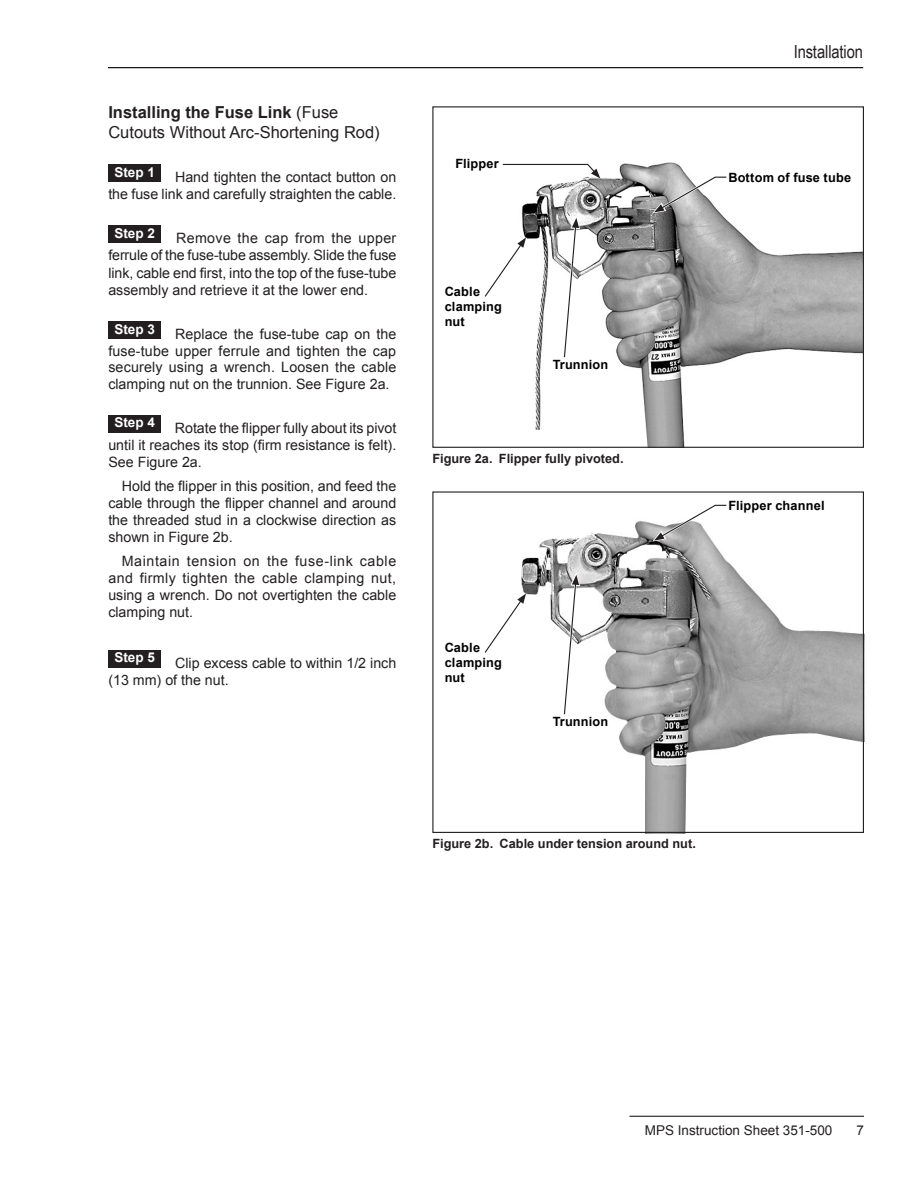
<style>
.page{position:relative;width:918px;height:1188px;background:#fff}
.page>*{position:absolute;margin:0;border:0;box-sizing:border-box;transform-origin:0 0}
.Odd_Section_Header{font:18px "Arial Narrow";letter-spacing:-.005em;color:#231f20}
.Subhead_1{font:16.5px/19.8px "Arial";color:#231f20}
.Step{font:14.25px/17.2px "Arial";color:#231f20;text-align:justify}
.Paragraph_Indented_1{font:14.25px/17.2px "Arial";color:#231f20;text-align:justify}
.t1{font:13.5px "Arial";color:#231f20}
.t2{font:700 13.5px "Arial";color:#fff}
.Callout-B{font:700 12.75px/15.3px "Arial";letter-spacing:.015em;color:#000}
.t3{font:700 12.75px "Arial";color:#231f20}
.s1{font-weight:700}
</style>
<div class="page">
<hr style="left:630px;top:1116px;width:234px;height:1px;background:#231f20">
<hr style="left:108px;top:67px;width:755px;height:1px;background:#000">
<div style="left:108px;top:164px;width:53px;height:18px;background:#231f20"></div>
<div style="left:108px;top:225px;width:53px;height:18px;background:#231f20"></div>
<div style="left:108px;top:321px;width:53px;height:18px;background:#231f20"></div>
<div style="left:108px;top:415px;width:53px;height:18px;background:#231f20"></div>
<div style="left:108px;top:650px;width:53px;height:18px;background:#231f20"></div>
<img style="left:522px;top:162px;width:340px;height:284px">
<svg style="left:652px;top:174px;width:75px;height:39px"></svg>
<svg style="left:502px;top:163px;width:98px;height:15px"></svg>
<svg style="left:484px;top:237px;width:42px;height:61px"></svg>
<div style="left:553px;top:360px;width:55px;height:13px;background:#fff"></div>
<svg style="left:562px;top:215px;width:18px;height:145px"></svg>
<div style="left:432px;top:106px;width:432px;height:342px;border:1px solid #231f20"></div>
<img style="left:522px;top:521px;width:340px;height:310px">
<svg style="left:652px;top:504px;width:75px;height:38px"></svg>
<svg style="left:484px;top:593px;width:42px;height:61px"></svg>
<div style="left:553px;top:717px;width:55px;height:13px;background:#fff"></div>
<svg style="left:562px;top:572px;width:18px;height:145px"></svg>
<div style="left:432px;top:491px;width:432px;height:342px;border:1px solid #231f20"></div>
<p class="Subhead_1" style="left:108px;top:103px;width:273px"><span class="s1">Installing the Fuse Link</span> (Fuse<br>Cutouts Without Arc-Shortening Rod)</p>
<p class="t2" style="left:114px;top:163px;width:42px">Step 1</p>
<p class="Step" style="left:108px;top:169px;width:289px;line-height:16.5px;text-align:right">Hand tighten the contact button on<br>the fuse link and carefully straighten the cable.</p>
<p class="t2" style="left:114px;top:224px;width:42px">Step 2</p>
<p class="Step" style="left:108px;top:230px;width:290px;text-indent:68px">Remove the cap from the upper ferrule of the fuse-tube assembly. Slide the fuse link, cable end first, into the top of the fuse-tube assembly and retrieve it at the lower end.</p>
<p class="t2" style="left:114px;top:320px;width:42px">Step 3</p>
<p class="Step" style="left:108px;top:326px;width:290px;line-height:16.5px;text-indent:67px">Replace the fuse-tube cap on the fuse-tube upper ferrule and tighten the cap securely using a wrench. Loosen the cable clamping nut on the trunnion. See Figure 2a.</p>
<p class="t2" style="left:114px;top:414px;width:42px">Step 4</p>
<p class="Step" style="left:108px;top:419px;width:290px;text-indent:67px">Rotate the flipper fully about its pivot until it reaches its stop (firm resistance is felt).<br>See Figure 2a.</p>
<p class="Paragraph_Indented_1" style="left:108px;top:477px;width:290px;text-indent:14px">Hold the flipper in this position, and feed the cable through the flipper channel and around the threaded stud in a clockwise direction as shown in Figure 2b.</p>
<p class="Paragraph_Indented_1" style="left:108px;top:552px;width:289px;text-indent:14px">Maintain tension on the fuse-link cable and firmly tighten the cable clamping nut, using a wrench. Do not overtighten the cable clamping nut.</p>
<p class="t2" style="left:114px;top:649px;width:42px">Step 5</p>
<p class="Step" style="left:108px;top:654px;width:289px;text-indent:67px">Clip excess cable to within 1/2 inch (13 mm) of the nut.</p>
<p class="Callout-B" style="left:455px;top:157px;width:45px">Flipper</p>
<p class="Callout-B" style="left:445px;top:284px;width:59px">Cable clamping nut</p>
<p class="Callout-B" style="left:553px;top:357px;width:57px">Trunnion</p>
<p class="t3" style="left:432px;top:450px;width:193px">Figure 2a. Flipper fully pivoted.</p>
<p class="Callout-B" style="left:445px;top:640px;width:59px">Cable clamping nut</p>
<p class="Callout-B" style="left:553px;top:714px;width:57px">Trunnion</p>
<p class="Odd_Section_Header" style="left:794px;top:39px;width:71px">Installation</p>
<p class="Callout-B" style="left:728px;top:170px;width:124px">Bottom of fuse tube</p>
<p class="Callout-B" style="left:728px;top:498px;width:98px">Flipper channel</p>
<p class="t3" style="left:432px;top:835px;width:265px">Figure 2b. Cable under tension around nut.</p>
<p class="t1" style="left:645px;top:1121px;width:189px">MPS Instruction Sheet 351-500</p>
<p class="t1" style="left:856px;top:1121px;width:9px">7</p>
</div>
